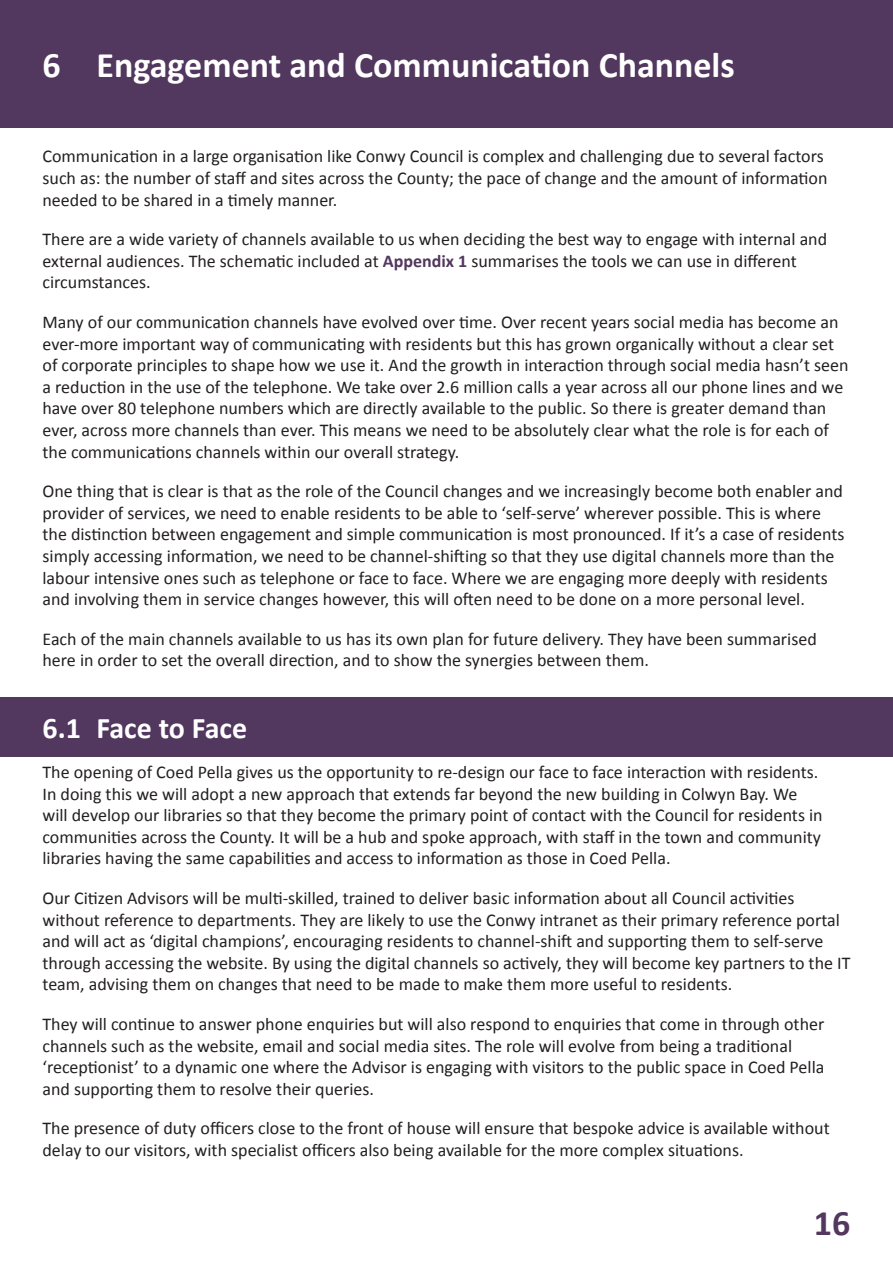
<style>
.page{position:relative;width:893px;height:1263px;background:#fff}
.page>*{position:absolute;margin:0;border:0;box-sizing:border-box;transform-origin:0 0}
.t1{font:700 36px "Calibri";color:#fff}
.t2{font:700 36px "Calibri";color:#52375e}
.t3{font:700 30px "Calibri";color:#fff}
.t4{font:18px/21.6px "Calibri";color:#231f20}
.s1{font-weight:700;color:#52375e}
</style>
<div class="page">
<div style="left:0;top:697px;width:893px;height:60px;background:#52375e"></div>
<div style="left:0;top:0;width:893px;height:128px;background:#52375e"></div>
<p class="t1" style="left:43px;top:43px;width:694px">6 Engagement and Communication Channels</p>
<p class="t4" style="left:43px;top:145px;width:786px">Communication in a large organisation like Conwy Council is complex and challenging due to several factors such as: the number of staff and sites across the County; the pace of change and the amount of information needed to be shared in a timely manner.</p>
<p class="t4" style="left:43px;top:227px;width:786px">There are a wide variety of channels available to us when deciding the best way to engage with internal and external audiences. The schematic included at <span class="s1">Appendix 1</span> summarises the tools we can use in different circumstances.</p>
<p class="t4" style="left:43px;top:310px;width:807px">Many of our communication channels have evolved over time. Over recent years social media has become an ever-more important way of communicating with residents but this has grown organically without a clear set of corporate principles to shape how we use it. And the growth in interaction through social media hasn’t seen a reduction in the use of the telephone. We take over 2.6 million calls a year across all our phone lines and we have over 80 telephone numbers which are directly available to the public. So there is greater demand than ever, across more channels than ever. This means we need to be absolutely clear what the role is for each of the communications channels within our overall strategy.</p>
<p class="t4" style="left:43px;top:479px;width:803px">One thing that is clear is that as the role of the Council changes and we increasingly become both enabler and provider of services, we need to enable residents to be able to ‘self-serve’ wherever possible. This is where the distinction between engagement and simple communication is most pronounced. If it’s a case of residents simply accessing information, we need to be channel-shifting so that they use digital channels more than the labour intensive ones such as telephone or face to face. Where we are engaging more deeply with residents and involving them in service changes however, this will often need to be done on a more personal level.</p>
<p class="t4" style="left:43px;top:627px;width:776px">Each of the main channels available to us has its own plan for future delivery. They have been summarised here in order to set the overall direction, and to show the synergies between them.</p>
<p class="t3" style="left:43px;top:710px;width:206px">6.1 Face to Face</p>
<p class="t4" style="left:43px;top:760px;width:782px">The opening of Coed Pella gives us the opportunity to re-design our face to face interaction with residents.<br>In doing this we will adopt a new approach that extends far beyond the new building in Colwyn Bay. We will develop our libraries so that they become the primary point of contact with the Council for residents in communities across the County. It will be a hub and spoke approach, with staff in the town and community libraries having the same capabilities and access to information as those in Coed Pella.</p>
<p class="t4" style="left:43px;top:886px;width:809px">Our Citizen Advisors will be multi-skilled, trained to deliver basic information about all Council activities without reference to departments. They are likely to use the Conwy intranet as their primary reference portal and will act as ‘digital champions’, encouraging residents to channel-shift and supporting them to self-serve through accessing the website. By using the digital channels so actively, they will become key partners to the IT team, advising them on changes that need to be made to make them more useful to residents.</p>
<p class="t4" style="left:43px;top:1012px;width:783px">They will continue to answer phone enquiries but will also respond to enquiries that come in through other channels such as the website, email and social media sites. The role will evolve from being a traditional ‘receptionist’ to a dynamic one where the Advisor is engaging with visitors to the public space in Coed Pella and supporting them to resolve their queries.</p>
<p class="t4" style="left:43px;top:1117px;width:789px">The presence of duty officers close to the front of house will ensure that bespoke advice is available without delay to our visitors, with specialist officers also being available for the more complex situations.</p>
<p class="t2" style="left:814px;top:1200px;width:38px">16</p>
</div>
